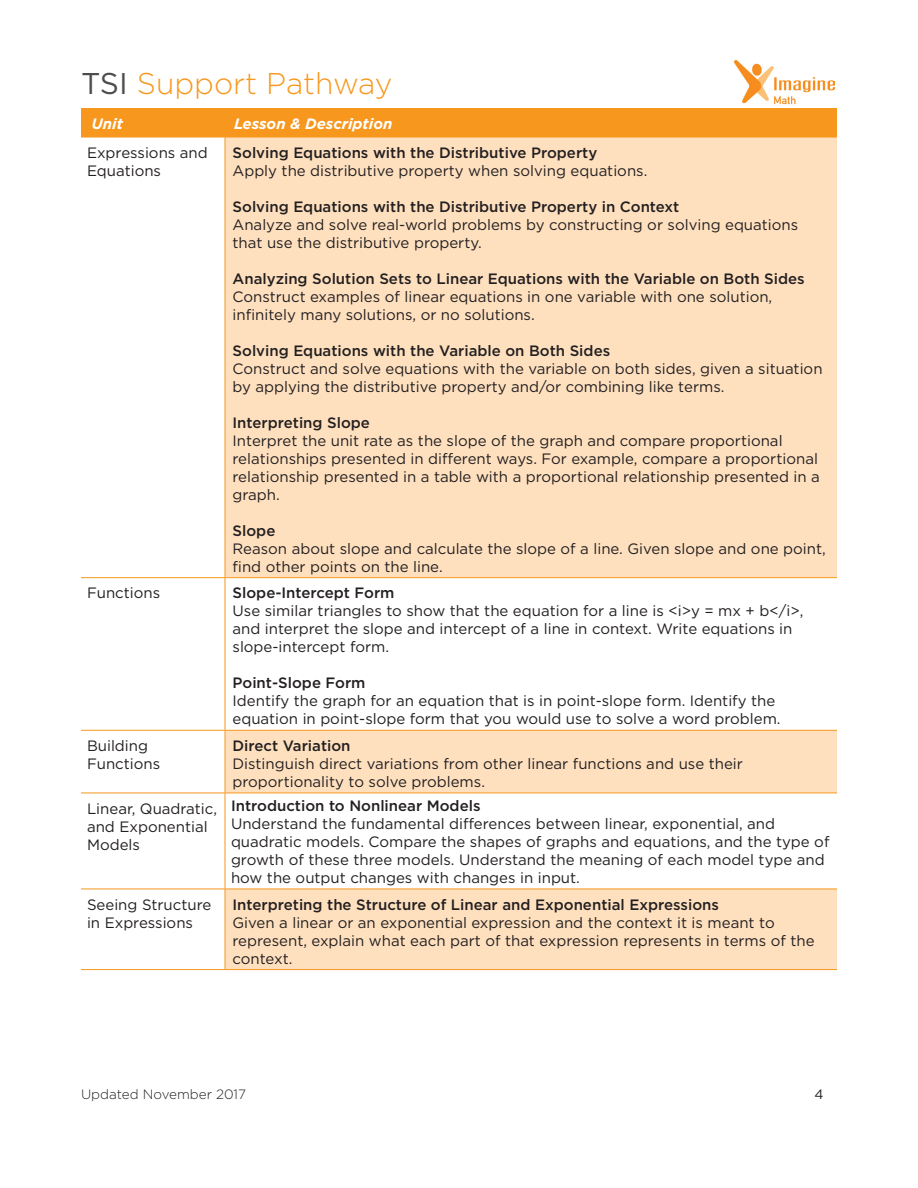
<style>
.page{position:relative;width:918px;height:1188px;background:#fff}
.page>*{position:absolute;margin:0;border:0;box-sizing:border-box;transform-origin:0 0}
.t1{font:300 30px "Gotham";color:#f7971d}
.t2{font:15px/18px "Gotham";color:#231f20}
.Lesson{font:500 15px "Gotham";color:#231f20}
.t3{font:italic 700 15px "Gotham";color:#fff}
.t4{font:300 13.5px "Gotham";color:#231f20}
.t5{font:13.5px "Gotham";color:#231f20}
.s1{font-weight:400;color:#4c4d4f}
</style>
<div class="page">
<div style="left:81px;top:108px;width:756px;height:29px;background:#f7971d"></div>
<img style="left:735px;top:60px;width:99px;height:45px">
<svg style="left:226px;top:138px;width:611px;height:831px;fill:#fee0bf"></svg>
<hr style="left:81px;top:137px;width:144px;height:1px;background:#f7971d">
<hr style="left:225px;top:137px;width:612px;height:1px;background:#f7971d">
<hr style="left:225px;top:137px;width:1px;height:440px;background:#f7971d">
<hr style="left:81px;top:577px;width:144px;height:1px;background:#f7971d">
<hr style="left:225px;top:577px;width:612px;height:1px;background:#f7971d">
<hr style="left:225px;top:578px;width:1px;height:152px;background:#f7971d">
<hr style="left:81px;top:730px;width:144px;height:1px;background:#f7971d">
<hr style="left:225px;top:730px;width:612px;height:1px;background:#f7971d">
<hr style="left:225px;top:731px;width:1px;height:62px;background:#f7971d">
<hr style="left:81px;top:793px;width:144px;height:1px;background:#f7971d">
<hr style="left:225px;top:793px;width:612px;height:1px;background:#f7971d">
<hr style="left:225px;top:793px;width:1px;height:96px;background:#f7971d">
<hr style="left:81px;top:889px;width:144px;height:1px;background:#f7971d">
<hr style="left:225px;top:889px;width:612px;height:1px;background:#f7971d">
<hr style="left:225px;top:889px;width:1px;height:80px;background:#f7971d">
<hr style="left:81px;top:969px;width:144px;height:1px;background:#f7971d">
<hr style="left:225px;top:969px;width:612px;height:1px;background:#f7971d">
<h1 class="t1" style="left:81px;top:65px;width:313px"><span class="s1">TSI</span> Support Pathway</h1>
<p class="t3" style="left:92px;top:113px;width:33px">Unit</p>
<p class="t3" style="left:234px;top:113px;width:160px">Lesson &amp; Description</p>
<p class="t2" style="left:87px;top:143px;width:122px">Expressions and<br>Equations</p>
<p class="Lesson" style="left:233px;top:143px;width:366px">Solving Equations with the Distributive Property</p>
<p class="t2" style="left:233px;top:161px;width:416px">Apply the distributive property when solving equations.</p>
<p class="Lesson" style="left:233px;top:197px;width:448px">Solving Equations with the Distributive Property in Context</p>
<p class="t2" style="left:233px;top:215px;width:567px">Analyze and solve real-world problems by constructing or solving equations that use the distributive property.</p>
<p class="Lesson" style="left:233px;top:269px;width:574px">Analyzing Solution Sets to Linear Equations with the Variable on Both Sides</p>
<p class="t2" style="left:233px;top:287px;width:541px">Construct examples of linear equations in one variable with one solution, infinitely many solutions, or no solutions.</p>
<p class="Lesson" style="left:233px;top:341px;width:379px">Solving Equations with the Variable on Both Sides</p>
<p class="t2" style="left:233px;top:359px;width:592px">Construct and solve equations with the variable on both sides, given a situation by applying the distributive property and/or combining like terms.</p>
<p class="Lesson" style="left:233px;top:413px;width:139px">Interpreting Slope</p>
<p class="t2" style="left:233px;top:431px;width:589px">Interpret the unit rate as the slope of the graph and compare proportional relationships presented in different ways. For example, compare a proportional relationship presented in a table with a proportional relationship presented in a graph.</p>
<p class="Lesson" style="left:233px;top:521px;width:44px">Slope</p>
<p class="t2" style="left:233px;top:539px;width:595px">Reason about slope and calculate the slope of a line. Given slope and one point, find other points on the line.</p>
<p class="t2" style="left:87px;top:584px;width:75px">Functions</p>
<p class="Lesson" style="left:233px;top:583px;width:164px">Slope-Intercept Form</p>
<p class="t2" style="left:233px;top:602px;width:572px">Use similar triangles to show that the equation for a line is &lt;i&gt;y = mx + b&lt;/i&gt;, and interpret the slope and intercept of a line in context. Write equations in slope-intercept form.</p>
<p class="Lesson" style="left:233px;top:673px;width:134px">Point-Slope Form</p>
<p class="t2" style="left:233px;top:692px;width:550px">Identify the graph for an equation that is in point-slope form. Identify the equation in point-slope form that you would use to solve a word problem.</p>
<p class="t2" style="left:87px;top:736px;width:75px">Building<br>Functions</p>
<p class="Lesson" style="left:233px;top:736px;width:120px">Direct Variation</p>
<p class="t2" style="left:233px;top:754px;width:512px">Distinguish direct variations from other linear functions and use their proportionality to solve problems.</p>
<p class="t2" style="left:87px;top:799px;width:132px">Linear, Quadratic, and Exponential<br>Models</p>
<p class="Lesson" style="left:231px;top:796px;width:251px">Introduction to Nonlinear Models</p>
<p class="t2" style="left:231px;top:814px;width:600px">Understand the fundamental differences between linear, exponential, and quadratic models. Compare the shapes of graphs and equations, and the type of growth of these three models. Understand the meaning of each model type and how the output changes with changes in input.</p>
<p class="t2" style="left:87px;top:895px;width:126px">Seeing Structure in Expressions</p>
<p class="Lesson" style="left:233px;top:894px;width:488px">Interpreting the Structure of Linear and Exponential Expressions</p>
<p class="t2" style="left:233px;top:913px;width:584px">Given a linear or an exponential expression and the context it is meant to represent, explain what each part of that expression represents in terms of the context.</p>
<p class="t4" style="left:81px;top:1086px;width:167px">Updated November 2017</p>
<p class="t5" style="left:814px;top:1086px;width:11px">4</p>
</div>
